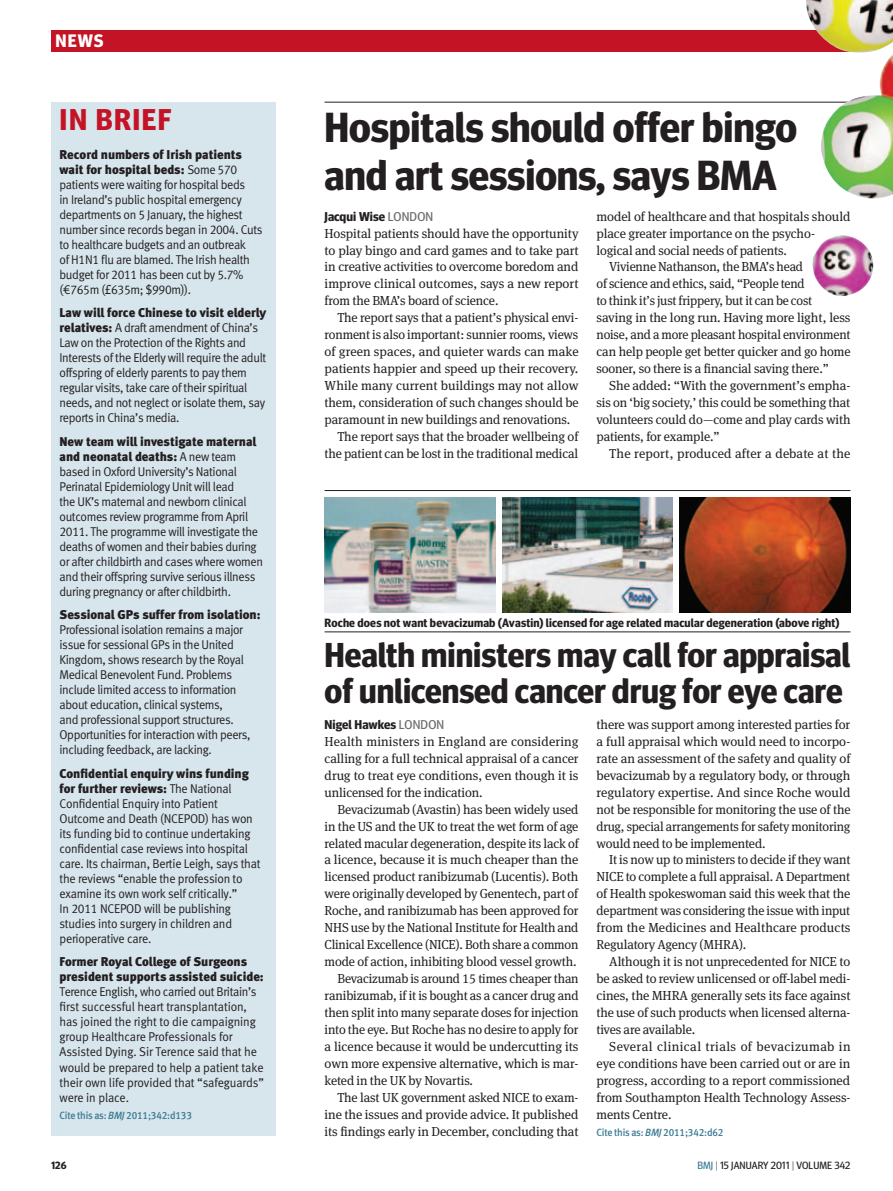
<style>
.page{position:relative;width:893px;height:1191px;background:#fff}
.page>*{position:absolute;margin:0;border:0;box-sizing:border-box;transform-origin:0 0}
.news_head_28bold{font:700 42px/48px "Meta Headline OT";color:#231f20}
.news_head_23bold{font:700 34.5px/36px "Meta Headline OT";color:#231f20}
.slug_large{font:700 30px "Meta Headline OT";letter-spacing:.05em;color:#c41324}
.t1{font:700 18px "Meta Headline OT";color:#fff}
.news_body_3colm_ind{font:13.05px/17px "Meta Serif Pro";letter-spacing:-.01em;color:#231f20;text-align:justify}
.news_body_3colm{font:13.05px/17px "Meta Serif Pro";letter-spacing:-.01em;color:#231f20;text-align:justify}
.news_body_3colm_ind-2{font:13.05px "Meta Serif Pro";letter-spacing:.01em;color:#231f20}
.news_InBrief_text{font:12.75px/15px "Meta Normal LF";letter-spacing:-.03em;color:#231f20;scale:.95 1}
.news_InBrief_text-2{font:12.75px/15px "Meta Normal LF";letter-spacing:-.01em;color:#231f20;scale:.95 1}
.news_byline_author{font:700 12.75px "Meta Headline OT";color:#231f20}
.picture_caption{font:700 12px "Meta Headline OT";letter-spacing:.015em;color:#231f20}
.citation{font:10.5px "Meta Medium LF";letter-spacing:-.015em;color:#3c7b93;scale:.95 1}
.t2{font:10.5px "Meta Headline OT";letter-spacing:.01em;color:#231f20}
.t3{font:700 10.5px "Meta Headline OT";color:#231f20}
.s1{font-family:"Meta Black LF"}
.s2{font-style:italic}
.s3{font-weight:400;color:#6c6d70}
.s4{color:#3c7b93}
.s5{font-weight:300}
</style>
<div class="page">
<hr style="left:325px;top:490px;width:525px;height:1px;background:#231f20">
<img style="left:325px;top:497px;width:170px;height:115px">
<img style="left:502px;top:497px;width:171px;height:115px">
<img style="left:680px;top:497px;width:170px;height:115px">
<hr style="left:325px;top:631px;width:525px;height:1px;background:#231f20">
<div style="left:51px;top:102px;width:224px;height:1033px;background:#d7e5ec"></div>
<div style="left:51px;top:30px;width:799px;height:21px;background:#c41324"></div>
<hr style="left:325px;top:102px;width:568px;height:1px;background:#231f20">
<img style="left:806px;top:0;width:87px;height:296px">
<p class="t1" style="left:55px;top:30px;width:50px">NEWS</p>
<p class="slug_large" style="left:60px;top:102px;width:113px">IN BRIEF</p>
<p class="news_InBrief_text" style="left:60px;top:147px;width:215px"><span class="s1">Record numbers of Irish patients wait for hospital beds:</span> Some 570 patients were waiting for hospital beds<br>in Ireland’s public hospital emergency departments on 5 January, the highest number since records began in 2004. Cuts to healthcare budgets and an outbreak<br>of H1N1 flu are blamed. The Irish health budget for 2011 has been cut by 5.7% (€765m (£635m; $990m)).</p>
<p class="news_InBrief_text" style="left:60px;top:305px;width:219px"><span class="s1">Law will force Chinese to visit elderly relatives:</span> A draft amendment of China’s Law on the Protection of the Rights and Interests of the Elderly will require the adult offspring of elderly parents to pay them regular visits, take care of their spiritual needs, and not neglect or isolate them, say reports in China’s media.</p>
<p class="news_InBrief_text" style="left:60px;top:434px;width:216px"><span class="s1">New team will investigate maternal and neonatal deaths:</span> A new team based in Oxford University’s National Perinatal Epidemiology Unit will lead<br>the UK’s maternal and newborn clinical outcomes review programme from April 2011. The programme will investigate the deaths of women and their babies during or after childbirth and cases where women and their offspring survive serious illness during pregnancy or after childbirth.</p>
<p class="news_InBrief_text" style="left:60px;top:607px;width:213px"><span class="s1">Sessional GPs suffer from isolation:<br></span>Professional isolation remains a major issue for sessional GPs in the United Kingdom, shows research by the Royal Medical Benevolent Fund. Problems include limited access to information about education, clinical systems,<br>and professional support structures.<br>Opportunities for interaction with peers, including feedback, are lacking.</p>
<p class="news_InBrief_text" style="left:60px;top:766px;width:213px"><span class="s1">Confidential enquiry wins funding for further reviews:</span> The National Confidential Enquiry into Patient Outcome and Death (NCEPOD) has won its funding bid to continue undertaking confidential case reviews into hospital care. Its chairman, Bertie Leigh, says that the reviews “enable the profession to examine its own work self critically.”<br>In 2011 NCEPOD will be publishing studies into surgery in children and perioperative care.</p>
<p class="news_InBrief_text-2" style="left:60px;top:954px;width:217px"><span class="s1">Former Royal College of Surgeons president supports assisted suicide:<br></span>Terence English, who carried out Britain’s first successful heart transplantation, has joined the right to die campaigning group Healthcare Professionals for Assisted Dying. Sir Terence said that he would be prepared to help a patient take their own life provided that “safeguards” were in place.</p>
<p class="citation" style="left:60px;top:1108px;width:141px">Cite this as: <span class="s2">BMJ</span> 2011;342:d133</p>
<p class="news_head_28bold" style="left:325px;top:102px;width:474px">Hospitals should offer bingo and art sessions, says BMA</p>
<p class="news_byline_author" style="left:325px;top:208px;width:110px">Jacqui Wise <span class="s3">LONDON</span></p>
<p class="news_body_3colm" style="left:325px;top:224px;width:256px">Hospital patients should have the opportunity to play bingo and card games and to take part in creative activities to overcome boredom and improve clinical outcomes, says a new report from the BMA’s board of science.</p>
<p class="news_body_3colm_ind" style="left:325px;top:309px;width:256px;text-indent:13px">The report says that a patient’s physical envi&shy;ronment is also important: sunnier rooms, views of green spaces, and quieter wards can make patients happier and speed up their recovery.<br>While many current buildings may not allow them, consideration of such changes should be paramount in new buildings and renovations.</p>
<p class="news_body_3colm_ind" style="left:325px;top:427px;width:255px;text-align:right">The report says that the broader wellbeing of the patient can be lost in the traditional medical</p>
<p class="news_body_3colm_ind" style="left:596px;top:207px;width:255px;text-align:left">model of healthcare and that hospitals should place greater importance on the psycho&shy;logical and social needs of patients.</p>
<p class="news_body_3colm_ind" style="left:596px;top:258px;width:256px;text-align:left;text-indent:13px">Vivienne Nathanson, the BMA’s head<br>of science and ethics, said, “People tend<br>to think it’s just frippery, but it can be cost saving in the long run. Having more light, less noise, and a more pleasant hospital environment can help people get better quicker and go home sooner, so there is a financial saving there.”</p>
<p class="news_body_3colm_ind" style="left:596px;top:376px;width:255px;text-indent:13px">She added: “With the government’s empha&shy;sis on ‘big society,’ this could be something that volunteers could do—come and play cards with patients, for example.”</p>
<p class="news_body_3colm_ind-2" style="left:609px;top:444px;width:243px">The report, produced after a debate at the</p>
<p class="picture_caption" style="left:325px;top:616px;width:516px">Roche does not want bevacizumab (Avastin) licensed for age related macular degeneration (above right)</p>
<p class="news_head_23bold" style="left:325px;top:635px;width:527px">Health ministers may call for appraisal of unlicensed cancer drug for eye care</p>
<p class="news_byline_author" style="left:325px;top:717px;width:121px">Nigel Hawkes <span class="s3">LONDON</span></p>
<p class="news_body_3colm" style="left:325px;top:732px;width:256px">Health ministers in England are considering calling for a full technical appraisal of a cancer drug to treat eye conditions, even though it is unlicensed for the indication.</p>
<p class="news_body_3colm_ind" style="left:325px;top:800px;width:256px;text-indent:13px">Bevacizumab (Avastin) has been widely used in the US and the UK to treat the wet form of age related macular degeneration, despite its lack of a licence, because it is much cheaper than the licensed product ranibizumab (Lucentis). Both were originally developed by Genentech, part of Roche, and ranibizumab has been approved for NHS use by the National Institute for Health and Clinical Excellence (NICE). Both share a common mode of action, inhibiting blood vessel growth.</p>
<p class="news_body_3colm_ind" style="left:325px;top:969px;width:256px;text-indent:13px">Bevacizumab is around 15 times cheaper than ranibizumab, if it is bought as a cancer drug and then split into many separate doses for injection into the eye. But Roche has no desire to apply for a licence because it would be undercutting its own more expensive alternative, which is mar&shy;keted in the UK by Novartis.</p>
<p class="news_body_3colm_ind" style="left:325px;top:1088px;width:255px;text-indent:13px">The last UK government asked NICE to exam&shy;ine the issues and provide advice. It published its findings early in December, concluding that</p>
<p class="news_body_3colm_ind" style="left:596px;top:715px;width:255px">there was support among interested parties for a full appraisal which would need to incorpo&shy;rate an assessment of the safety and quality of bevacizumab by a regulatory body, or through regulatory expertise. And since Roche would not be responsible for monitoring the use of the drug, special arrangements for safety monitoring would need to be implemented.</p>
<p class="news_body_3colm_ind" style="left:596px;top:850px;width:256px;text-indent:13px">It is now up to ministers to decide if they want NICE to complete a full appraisal. A Department of Health spokeswoman said this week that the department was considering the issue with input from the Medicines and Healthcare products Regulatory Agency (MHRA).</p>
<p class="news_body_3colm_ind" style="left:596px;top:952px;width:255px;text-indent:13px">Although it is not unprecedented for NICE to be asked to review unlicensed or off-label medi&shy;cines, the MHRA generally sets its face against the use of such products when licensed alterna&shy;tives are available.</p>
<p class="news_body_3colm_ind" style="left:596px;top:1037px;width:256px;text-indent:13px">Several clinical trials of bevacizumab in eye conditions have been carried out or are in progress, according to a report commissioned from Southampton Health Technology Assess&shy;ments Centre.</p>
<p class="citation" style="left:596px;top:1125px;width:135px">Cite this as: <span class="s2">BMJ</span> 2011;342:d62</p>
<p class="t3" style="left:51px;top:1159px;width:17px">126</p>
<p class="t2" style="left:697px;top:1159px;width:155px"><span class="s4">BMJ</span> <span class="s5">|</span> 15 JANUARY 2011 <span class="s5">|</span> VOLUME 342</p>
</div>
